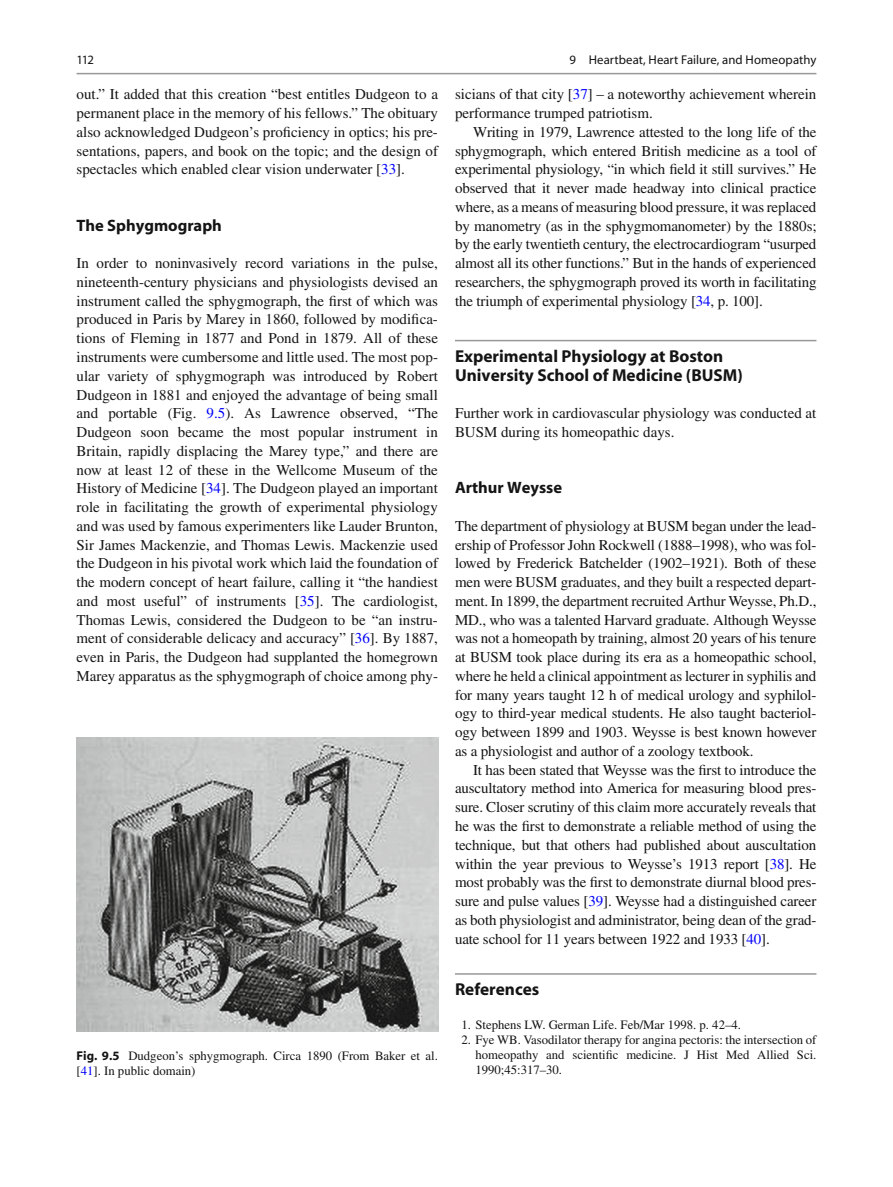
<style>
.page{position:relative;width:893px;height:1187px;background:#fff}
.page>*{position:absolute;margin:0;border:0;box-sizing:border-box;transform-origin:0 0}
.t1{font:700 17.25px/18.8px "Myriad";color:#131413}
.t2{font:700 16.5px "Myriad";color:#131413}
.t3{font:15px/18.8px "Times";color:#131413;text-align:justify}
.t4{font:12.75px/15px "Times";color:#131413;text-align:justify}
.t5{font:12.75px "Myriad";color:#131413}
.s1{color:#00f}
.s2{font-family:"Myriad";font-weight:700}
</style>
<div class="page">
<hr style="left:455px;top:340px;width:361px;height:1px;background:#989898">
<hr style="left:455px;top:973px;width:361px;height:1px;background:#989898">
<img style="left:77px;top:737px;width:361px;height:294px">
<hr style="left:77px;top:73px;width:739px;height:1px;background:#989898">
<p class="t5" style="left:77px;top:55px;width:19px">112</p>
<p class="t3" style="left:77px;top:86px;width:363px">out.” It added that this creation “best entitles Dudgeon to a permanent place in the memory of his fellows.” The obituary also acknowledged Dudgeon’s proficiency in optics; his pre&shy;sentations, papers, and book on the topic; and the design of spectacles which enabled clear vision underwater [ <span class="s1">33</span> ].</p>
<p class="t2" style="left:77px;top:219px;width:147px">The Sphygmograph</p>
<p class="t3" style="left:77px;top:255px;width:363px">In order to noninvasively record variations in the pulse, nineteenth- century physicians and physiologists devised an instrument called the sphygmograph, the first of which was produced in Paris by Marey in 1860, followed by modifica&shy;tions of Fleming in 1877 and Pond in 1879. All of these instruments were cumbersome and little used. The most pop&shy;ular variety of sphygmograph was introduced by Robert Dudgeon in 1881 and enjoyed the advantage of being small and portable (Fig. <span class="s1">9.5</span> ). As Lawrence observed, “The Dudgeon soon became the most popular instrument in Britain, rapidly displacing the Marey type,” and there are now at least 12 of these in the Wellcome Museum of the History of Medicine [ <span class="s1">34</span> ]. The Dudgeon played an important role in facilitating the growth of experimental physiology and was used by famous experimenters like Lauder Brunton, Sir James Mackenzie, and Thomas Lewis. Mackenzie used the Dudgeon in his pivotal work which laid the foundation of the modern concept of heart failure, calling it “the handiest and most useful” of instruments [ <span class="s1">35</span> ]. The cardiologist, Thomas Lewis, considered the Dudgeon to be “an instru&shy;ment of considerable delicacy and accuracy” [ <span class="s1">36</span> ]. By 1887, even in Paris, the Dudgeon had supplanted the homegrown Marey apparatus as the sphygmograph of choice among phy-</p>
<p class="t4" style="left:77px;top:1049px;width:363px"><span class="s2">Fig. 9.5</span> Dudgeon’s sphygmograph. Circa 1890 (From Baker et al. [ <span class="s1">41</span> ]. In public domain)</p>
<p class="t5" style="left:569px;top:55px;width:248px">9 Heartbeat, Heart Failure, and Homeopathy</p>
<p class="t3" style="left:455px;top:86px;width:363px">sicians of that city [ <span class="s1">37</span> ] – a noteworthy achievement wherein performance trumped patriotism.</p>
<p class="t3" style="left:455px;top:124px;width:363px;text-indent:18px">Writing in 1979, Lawrence attested to the long life of the sphygmograph, which entered British medicine as a tool of experimental physiology, “in which field it still survives.” He observed that it never made headway into clinical practice where, as a means of measuring blood pressure, it was replaced by manometry (as in the sphygmomanometer) by the 1880s; by the early twentieth century, the electrocardiogram “usurped almost all its other functions.” But in the hands of experienced researchers, the sphygmograph proved its worth in facilitating the triumph of experimental physiology [ <span class="s1">34</span> , p. 100].</p>
<p class="t1" style="left:455px;top:348px;width:289px">Experimental Physiology at Boston<br>University School of Medicine (BUSM)</p>
<p class="t3" style="left:455px;top:405px;width:363px">Further work in cardiovascular physiology was conducted at<br>BUSM during its homeopathic days.</p>
<p class="t2" style="left:455px;top:481px;width:109px">Arthur Weysse</p>
<p class="t3" style="left:455px;top:518px;width:363px">The department of physiology at BUSM began under the lead&shy;ership of Professor John Rockwell (1888–1998), who was fol&shy;lowed by Frederick Batchelder (1902–1921). Both of these men were BUSM graduates, and they built a respected depart&shy;ment. In 1899, the department recruited Arthur Weysse, Ph.D., MD., who was a talented Harvard graduate. Although Weysse was not a homeopath by training, almost 20 years of his tenure at BUSM took place during its era as a homeopathic school, where he held a clinical appointment as lecturer in syphilis and for many years taught 12 h of medical urology and syphilol&shy;ogy to third-year medical students. He also taught bacteriol&shy;ogy between 1899 and 1903. Weysse is best known however as a physiologist and author of a zoology textbook.</p>
<p class="t3" style="left:455px;top:761px;width:363px;text-indent:18px">It has been stated that Weysse was the first to introduce the auscultatory method into America for measuring blood pres&shy;sure. Closer scrutiny of this claim more accurately reveals that he was the first to demonstrate a reliable method of using the technique, but that others had published about auscultation within the year previous to Weysse’s 1913 report [ <span class="s1">38</span> ]. He most probably was the first to demonstrate diurnal blood pres&shy;sure and pulse values [ <span class="s1">39</span> ]. Weysse had a distinguished career as both physiologist and administrator, being dean of the grad&shy;uate school for 11 years between 1922 and 1933 [ <span class="s1">40</span> ].</p>
<p class="t1" style="left:455px;top:981px;width:86px">References</p>
<p class="t4" style="left:461px;top:1018px;width:281px">1. Stephens LW. German Life. Feb/Mar 1998. p. 42–4.</p>
<p class="t4" style="left:475px;top:1033px;width:343px;text-indent:-14px">2. Fye WB. Vasodilator therapy for angina pectoris: the intersection of homeopathy and scientific medicine. J Hist Med Allied Sci.<br>1990;45:317–30.</p>
</div>
